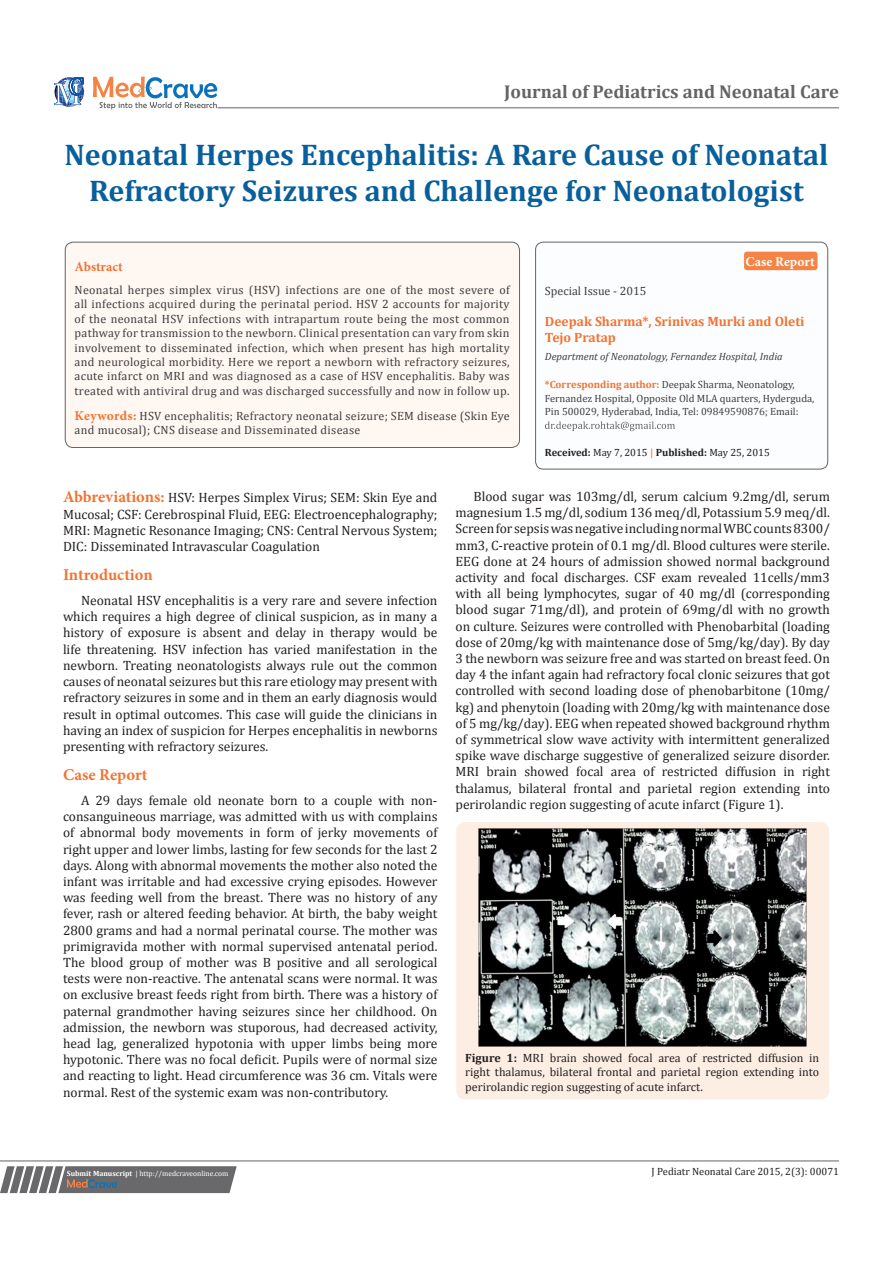
<style>
.page{position:relative;width:893px;height:1263px;background:#fff}
.page>*{position:absolute;margin:0;border:0;box-sizing:border-box;transform-origin:0 0}
.t1{font:700 30px/36px "Cambria";color:#085f9c;text-align:center}
.t2{font:700 18.6px "Cambria";color:#636366}
.t3{font:700 16.5px "Minion Pro";color:#f37331}
.t4{font:13.5px/16.2px "Cambria";color:#231f20;text-align:justify}
.t5{font:700 13.5px/16.2px "Cambria";color:#f37331}
.t6{font:700 13.5px "Minion Pro";letter-spacing:.005em;color:#fff}
.t7{font:700 13.5px "Minion Pro";color:#f37331}
.t8{font:12px/14.4px "Cambria";letter-spacing:.025em;color:#3e3e3f;text-align:justify}
.t9{font:12px/14.4px "Cambria";color:#231f20;text-align:justify}
.t10{font:12px "Cambria";color:#3e3e3f}
.t11{font:10.5px/13.5px "Cambria";color:#3e3e3f}
.t12{font:italic 10.5px "Cambria";color:#3e3e3f}
.t13{font:700 10.5px "Cambria";color:#231f20}
.t14{font:10.5px "Cambria";color:#231f20}
.t15{font:7.5px "Cambria";color:#fff}
.s1{font-family:"Minion Pro";font-weight:700;font-size:13.5px;color:#f37331}
.s2{font-weight:700;color:#f37331}
.s3{font-weight:400}
.s4{color:#f58345}
.s5{font-family:"Minion Pro";font-weight:700;font-size:16.5px;color:#f37331}
.s6{font-weight:700}
</style>
<div class="page">
<svg style="left:54px;top:77px;width:30px;height:30px"></svg>
<svg style="left:93px;top:77px;width:124px;height:32px"></svg>
<div style="left:536px;top:242px;width:292px;height:227px;background:#fbfdfe;border-radius:8px"></div>
<svg style="left:545px;top:421px;width:130px;height:10px"></svg>
<div style="left:535px;top:242px;width:293px;height:227px;border:1px solid #626465;border-radius:8px"></div>
<div style="left:65px;top:242px;width:454px;height:205px;background:#fef7f2;border-radius:8px"></div>
<div style="left:65px;top:242px;width:455px;height:206px;border:1px solid #626465;border-radius:8px"></div>
<svg style="left:0;top:1166px;width:237px;height:27px;background:#78787a"></svg>
<hr style="left:0;top:1161px;width:839px;height:1px;background:#626465">
<div style="left:456px;top:822px;width:373px;height:277px;background:#fdeee3;border-radius:9px"></div>
<img style="left:478px;top:829px;width:328px;height:217px">
<hr style="left:218px;top:108px;width:621px;height:1px;background:#626465">
<div style="left:744px;top:252px;width:73px;height:18px;background:#f58345;border-radius:3px"></div>
<p class="t2" style="left:504px;top:79px;width:336px">Journal of Pediatrics and Neonatal Care</p>
<p class="t1" style="left:65px;top:136px;width:765px">Neonatal Herpes Encephalitis: A Rare Cause of Neonatal<br>Refractory Seizures and Challenge for Neonatologist</p>
<p class="t7" style="left:75px;top:257px;width:50px">Abstract</p>
<p class="t8" style="left:75px;top:283px;width:437px">Neonatal herpes simplex virus (HSV) infections are one of the most severe of all infections acquired during the perinatal period. HSV 2 accounts for majority of the neonatal HSV infections with intrapartum route being the most common pathway for transmission to the newborn. Clinical presentation can vary from skin involvement to disseminated infection, which when present has high mortality and neurological morbidity. Here we report a newborn with refractory seizures, acute infarct on MRI and was diagnosed as a case of HSV encephalitis. Baby was treated with antiviral drug and was discharged successfully and now in follow up.</p>
<p class="t8" style="left:75px;top:409px;width:437px"><span class="s1">Keywords:</span> HSV encephalitis; Refractory neonatal seizure; SEM disease (Skin Eye and mucosal); CNS disease and Disseminated disease</p>
<p class="t6" style="left:745px;top:252px;width:71px">Case Report</p>
<p class="t10" style="left:545px;top:284px;width:103px">Special Issue - 2015</p>
<p class="t5" style="left:545px;top:312px;width:261px">Deepak Sharma*, Srinivas Murki and Oleti<br>Tejo Pratap</p>
<p class="t12" style="left:545px;top:349px;width:239px">Department of Neonatology, Fernandez Hospital, India</p>
<p class="t11" style="left:545px;top:378px;width:271px"><span class="s2">*Corresponding author:</span> Deepak Sharma, Neonatology,<br>Fernandez Hospital, Opposite Old MLA quarters, Hyderguda,<br>Pin 500029, Hyderabad, India, Tel: 09849590876; Email:</p>
<p class="t13" style="left:545px;top:445px;width:226px">Received: <span class="s3">May 7, 2015</span> <span class="s4">|</span> Published: <span class="s3">May 25, 2015</span></p>
<p class="t4" style="left:63px;top:490px;width:376px"><span class="s5">Abbreviations:</span> HSV: Herpes Simplex Virus; SEM: Skin Eye and Mucosal; CSF: Cerebrospinal Fluid, EEG: Electroencephalography; MRI: Magnetic Resonance Imaging; CNS: Central Nervous System; DIC: Disseminated Intravascular Coagulation</p>
<p class="t3" style="left:63px;top:563px;width:91px">Introduction</p>
<p class="t4" style="left:63px;top:592px;width:376px;text-indent:18px">Neonatal HSV encephalitis is a very rare and severe infection which requires a high degree of clinical suspicion, as in many a history of exposure is absent and delay in therapy would be life threatening. HSV infection has varied manifestation in the newborn. Treating neonatologists always rule out the common causes of neonatal seizures but this rare etiology may present with refractory seizures in some and in them an early diagnosis would result in optimal outcomes. This case will guide the clinicians in having an index of suspicion for Herpes encephalitis in newborns presenting with refractory seizures.</p>
<p class="t3" style="left:63px;top:763px;width:86px">Case Report</p>
<p class="t4" style="left:63px;top:792px;width:376px;text-indent:18px">A 29 days female old neonate born to a couple with non&shy;consanguineous marriage, was admitted with us with complains of abnormal body movements in form of jerky movements of right upper and lower limbs, lasting for few seconds for the last 2 days. Along with abnormal movements the mother also noted the infant was irritable and had excessive crying episodes. However was feeding well from the breast. There was no history of any fever, rash or altered feeding behavior. At birth, the baby weight 2800 grams and had a normal perinatal course. The mother was primigravida mother with normal supervised antenatal period.<br>The blood group of mother was B positive and all serological tests were non-reactive. The antenatal scans were normal. It was on exclusive breast feeds right from birth. There was a history of paternal grandmother having seizures since her childhood. On admission, the newborn was stuporous, had decreased activity, head lag, generalized hypotonia with upper limbs being more hypotonic. There was no focal deficit. Pupils were of normal size and reacting to light. Head circumference was 36 cm. Vitals were normal. Rest of the systemic exam was non-contributory.</p>
<p class="t4" style="left:455px;top:488px;width:376px;text-indent:18px">Blood sugar was 103mg/dl, serum calcium 9.2mg/dl, serum magnesium 1.5 mg/dl, sodium 136 meq/dl, Potassium 5.9 meq/dl.<br>Screen for sepsis was negative including normal WBC counts 8300/ mm3, C-reactive protein of 0.1 mg/dl. Blood cultures were sterile.<br>EEG done at 24 hours of admission showed normal background activity and focal discharges. CSF exam revealed 11cells/mm3 with all being lymphocytes, sugar of 40 mg/dl (corresponding blood sugar 71mg/dl), and protein of 69mg/dl with no growth on culture. Seizures were controlled with Phenobarbital (loading dose of 20mg/kg with maintenance dose of 5mg/kg/day). By day 3 the newborn was seizure free and was started on breast feed. On day 4 the infant again had refractory focal clonic seizures that got controlled with second loading dose of phenobarbitone (10mg/ kg) and phenytoin (loading with 20mg/kg with maintenance dose of 5 mg/kg/day). EEG when repeated showed background rhythm of symmetrical slow wave activity with intermittent generalized spike wave discharge suggestive of generalized seizure disorder.<br>MRI brain showed focal area of restricted diffusion in right thalamus, bilateral frontal and parietal region extending into perirolandic region suggesting of acute infarct (Figure 1).</p>
<p class="t9" style="left:465px;top:1050px;width:356px"><span class="s6">Figure 1:</span> MRI brain showed focal area of restricted diffusion in right thalamus, bilateral frontal and parietal region extending into perirolandic region suggesting of acute infarct.</p>
<p class="t15" style="left:67px;top:1169px;width:163px"><span class="s6">Submit Manuscript</span> | http://medcraveonline.com</p>
<p class="t14" style="left:652px;top:1165px;width:189px">J Pediatr Neonatal Care 2015, 2(3): 00071</p>
</div>
